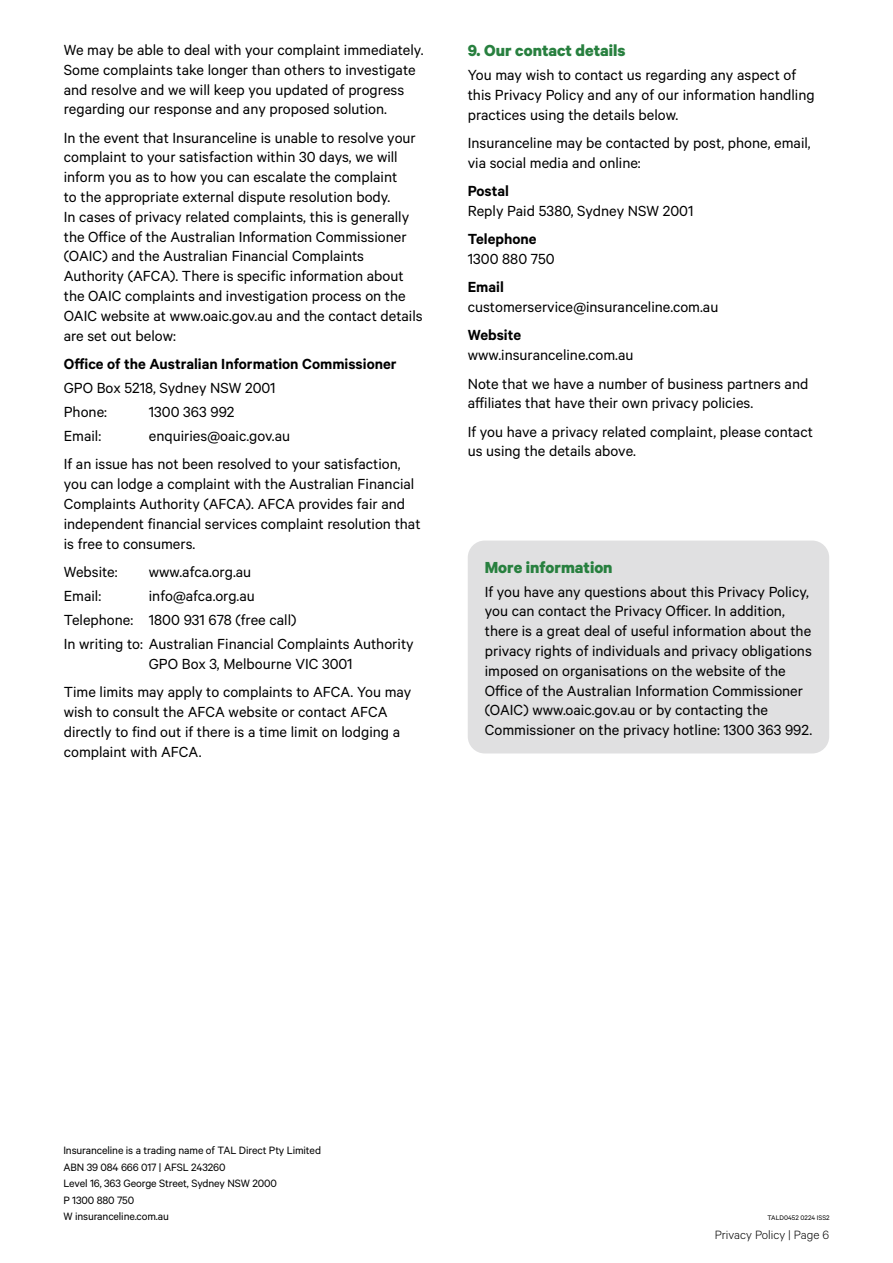
<style>
.page{position:relative;width:893px;height:1263px;background:#fff}
.page>*{position:absolute;margin:0;border:0;box-sizing:border-box;transform-origin:0 0}
.t1{font:700 18px "Calibre";color:#28803f}
.t2{font:16.5px/19.8px "Calibre";color:#000}
.t3{font:600 16.5px "Calibre";color:#000}
.t4{font:300 13.5px "Calibre";color:#000}
.t5{font:12px/16.5px "Calibre";letter-spacing:-.01em;color:#000}
.t6{font:7.5px "Calibre";color:#000}
</style>
<div class="page">
<div style="left:468px;top:540px;width:361px;height:213px;background:#e0e0e1;border-radius:17px"></div>
<p class="t2" style="left:64px;top:39px;width:361px">We may be able to deal with your complaint immediately.<br>Some complaints take longer than others to investigate and resolve and we will keep you updated of progress regarding our response and any proposed solution.</p>
<p class="t2" style="left:64px;top:127px;width:360px">In the event that Insuranceline is unable to resolve your complaint to your satisfaction within 30 days, we will inform you as to how you can escalate the complaint<br>to the appropriate external dispute resolution body.<br>In cases of privacy related complaints, this is generally the Office of the Australian Information Commissioner (OAIC) and the Australian Financial Complaints Authority (AFCA). There is specific information about the OAIC complaints and investigation process on the OAIC website at www.oaic.gov.au and the contact details are set out below:</p>
<p class="t3" style="left:64px;top:354px;width:334px">Office of the Australian Information Commissioner</p>
<p class="t2" style="left:64px;top:375px;width:213px;line-height:24px">GPO Box 5218, Sydney NSW 2001<br>Phone:</p>
<p class="t2" style="left:149px;top:401px;width:87px">1300 363 992</p>
<p class="t2" style="left:64px;top:425px;width:39px">Email:</p>
<p class="t2" style="left:64px;top:421px;width:338px;line-height:28.3px;text-indent:85px">enquiries@oaic.gov.au<br>If an issue has not been resolved to your satisfaction,</p>
<p class="t2" style="left:64px;top:474px;width:358px">you can lodge a complaint with the Australian Financial Complaints Authority (AFCA). AFCA provides fair and independent financial services complaint resolution that is free to consumers.</p>
<p class="t2" style="left:64px;top:561px;width:55px">Website:</p>
<p class="t2" style="left:149px;top:561px;width:104px">www.afca.org.au</p>
<p class="t2" style="left:64px;top:585px;width:39px">Email:</p>
<p class="t2" style="left:64px;top:583px;width:351px;line-height:24px;text-indent:85px">info@afca.org.au<br>Telephone: 1800 931 678 (free call)<br>In writing to: Australian Financial Complaints Authority</p>
<p class="t2" style="left:64px;top:649px;width:349px;line-height:28.3px;text-indent:85px">GPO Box 3, Melbourne VIC 3001<br>Time limits may apply to complaints to AFCA. You may</p>
<p class="t2" style="left:64px;top:701px;width:338px">wish to consult the AFCA website or contact AFCA directly to find out if there is a time limit on lodging a complaint with AFCA.</p>
<p class="t1" style="left:468px;top:39px;width:159px">9. Our contact details</p>
<p class="t2" style="left:468px;top:64px;width:348px">You may wish to contact us regarding any aspect of this Privacy Policy and any of our information handling practices using the details below.</p>
<p class="t2" style="left:468px;top:132px;width:344px">Insuranceline may be contacted by post, phone, email, via social media and online:</p>
<p class="t3" style="left:468px;top:181px;width:43px">Postal</p>
<p class="t2" style="left:468px;top:200px;width:227px">Reply Paid 5380, Sydney NSW 2001</p>
<p class="t3" style="left:468px;top:229px;width:70px">Telephone</p>
<p class="t2" style="left:468px;top:248px;width:88px">1300 880 750</p>
<p class="t3" style="left:468px;top:277px;width:38px">Email</p>
<p class="t2" style="left:468px;top:296px;width:252px">customerservice@insuranceline.com.au</p>
<p class="t3" style="left:468px;top:325px;width:55px">Website</p>
<p class="t2" style="left:468px;top:340px;width:342px;line-height:28.3px">www.insuranceline.com.au<br>Note that we have a number of business partners and</p>
<p class="t2" style="left:468px;top:388px;width:347px;line-height:28.3px">affiliates that have their own privacy policies.<br>If you have a privacy related complaint, please contact</p>
<p class="t2" style="left:468px;top:441px;width:170px">us using the details above.</p>
<p class="t1" style="left:485px;top:556px;width:129px">More information</p>
<p class="t2" style="left:485px;top:581px;width:329px">If you have any questions about this Privacy Policy, you can contact the Privacy Officer. In addition, there is a great deal of useful information about the privacy rights of individuals and privacy obligations imposed on organisations on the website of the Office of the Australian Information Commissioner (OAIC) www.oaic.gov.au or by contacting the Commissioner on the privacy hotline: 1300 363 992.</p>
<p class="t5" style="left:63px;top:1142px;width:259px">Insuranceline is a trading name of TAL Direct Pty Limited ABN 39 084 666 017 | AFSL 243260<br>Level 16, 363 George Street, Sydney NSW 2000<br>P 1300 880 750<br>W insuranceline.com.au</p>
<p class="t6" style="left:767px;top:1213px;width:64px">TALD0452 0224 ISS2</p>
<p class="t4" style="left:715px;top:1226px;width:116px">Privacy Policy | Page 6</p>
</div>
